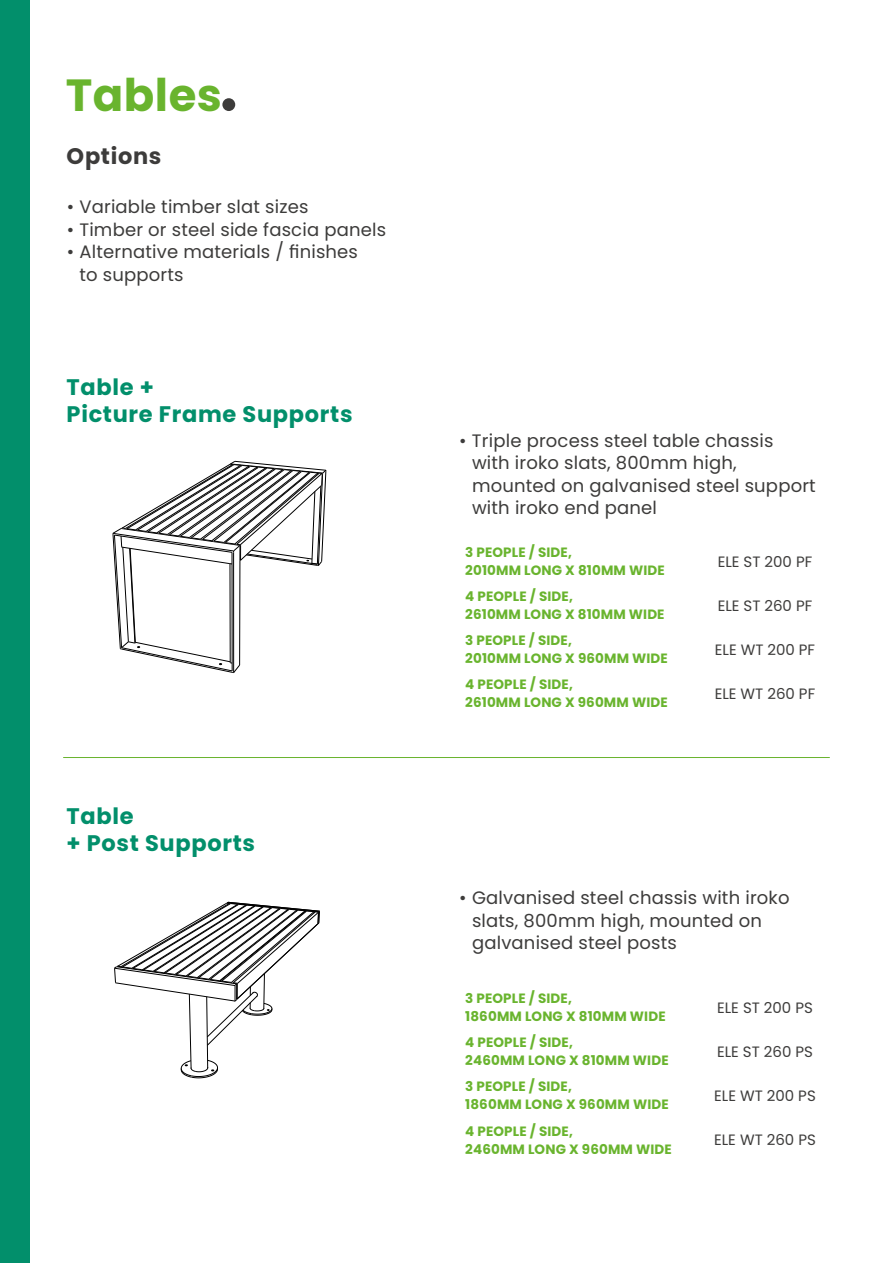
<style>
.page{position:relative;width:893px;height:1263px;background:#fff}
.page>*{position:absolute;margin:0;border:0;box-sizing:border-box;transform-origin:0 0}
.t1{font:700 45px "Poppins";letter-spacing:.01em;color:#69b42e}
.t2{font:700 22.5px/27px "Poppins";letter-spacing:.03em;color:#028f6b}
.t3{font:700 22.5px "Poppins";letter-spacing:.03em;color:#3d3c3b}
.t4{font:18px/22.5px "Poppins";letter-spacing:.01em;color:#3d3c3b}
.t5{font:15px "Poppins";color:#3d3c3b}
.t6{font:700 13.5px/18px "Poppins";letter-spacing:.01em;color:#69b42e}
</style>
<div class="page">
<hr style="left:63px;top:757px;width:767px;height:1px;background:#69b42e">
<div style="left:222px;top:98px;width:13px;height:13px;background:#3d3c3b;border-radius:50%"></div>
<svg style="left:113px;top:461px;width:214px;height:212px"></svg>
<svg style="left:114px;top:902px;width:206px;height:176px"></svg>
<div style="left:0;top:0;width:30px;height:1263px;background:#028f6b"></div>
<h1 class="t1" style="left:66px;top:69px;width:158px">Tables</h1>
<p class="t3" style="left:67px;top:143px;width:96px">Options</p>
<p class="t4" style="left:67px;top:196px;width:243px">• Variable timber slat sizes</p>
<p class="t4" style="left:67px;top:218px;width:321px">• Timber or steel side fascia panels</p>
<p class="t4" style="left:79px;top:241px;width:280px;text-indent:-13px">• Alternative materials / finishes to supports</p>
<p class="t2" style="left:67px;top:374px;width:287px">Table +<br>Picture Frame Supports</p>
<p class="t2" style="left:67px;top:802px;width:190px">Table<br>+ Post Supports</p>
<p class="t4" style="left:472px;top:429px;width:345px;text-indent:-13px">• Triple process steel table chassis<br>with iroko slats, 800mm high, mounted on galvanised steel support with iroko end panel</p>
<p class="t6" style="left:465px;top:543px;width:201px">3 PEOPLE / SIDE,<br>2010MM LONG X 810MM WIDE</p>
<p class="t5" style="left:718px;top:552px;width:96px">ELE ST 200 PF</p>
<p class="t6" style="left:465px;top:587px;width:201px">4 PEOPLE / SIDE,<br>2610MM LONG X 810MM WIDE</p>
<p class="t5" style="left:718px;top:597px;width:96px">ELE ST 260 PF</p>
<p class="t6" style="left:465px;top:631px;width:204px">3 PEOPLE / SIDE,<br>2010MM LONG X 960MM WIDE</p>
<p class="t5" style="left:715px;top:641px;width:102px">ELE WT 200 PF</p>
<p class="t6" style="left:465px;top:676px;width:204px">4 PEOPLE / SIDE,<br>2610MM LONG X 960MM WIDE</p>
<p class="t5" style="left:715px;top:685px;width:102px">ELE WT 260 PF</p>
<p class="t4" style="left:472px;top:887px;width:319px;text-indent:-13px">• Galvanised steel chassis with iroko slats, 800mm high, mounted on galvanised steel posts</p>
<p class="t6" style="left:465px;top:989px;width:202px">3 PEOPLE / SIDE,<br>1860MM LONG X 810MM WIDE</p>
<p class="t5" style="left:717px;top:999px;width:97px">ELE ST 200 PS</p>
<p class="t6" style="left:465px;top:1034px;width:205px">4 PEOPLE / SIDE,<br>2460MM LONG X 810MM WIDE</p>
<p class="t5" style="left:717px;top:1043px;width:97px">ELE ST 260 PS</p>
<p class="t6" style="left:465px;top:1078px;width:205px">3 PEOPLE / SIDE,<br>1860MM LONG X 960MM WIDE</p>
<p class="t5" style="left:714px;top:1087px;width:103px">ELE WT 200 PS</p>
<p class="t6" style="left:465px;top:1122px;width:208px">4 PEOPLE / SIDE,<br>2460MM LONG X 960MM WIDE</p>
<p class="t5" style="left:714px;top:1131px;width:103px">ELE WT 260 PS</p>
</div>
